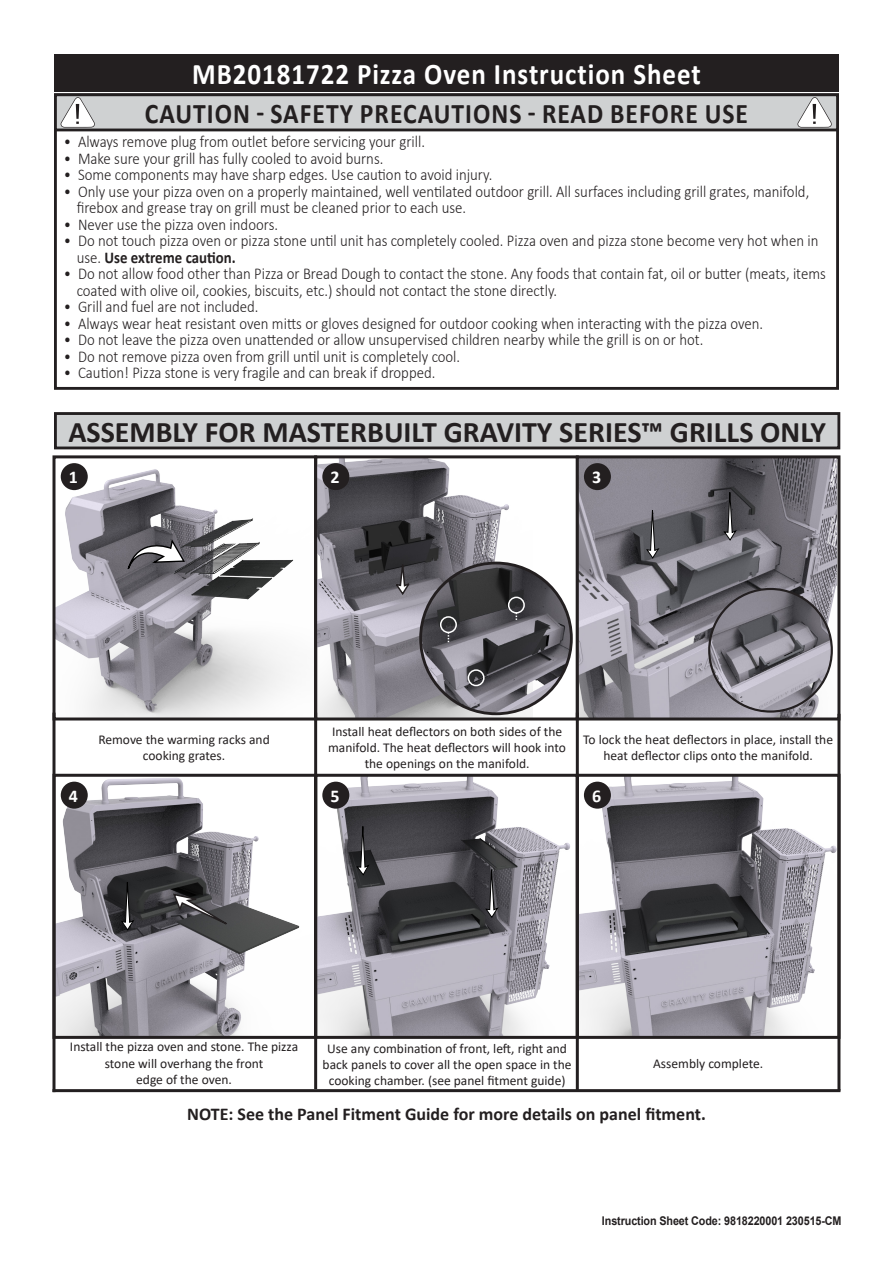
<style>
.page{position:relative;width:893px;height:1263px;background:#fff}
.page>*{position:absolute;margin:0;border:0;box-sizing:border-box;transform-origin:0 0}
.t1{font:700 30px "Calibri";color:#231f20}
.t2{font:700 30px "Calibri";letter-spacing:.035em;color:#fff;scale:.9 1}
.t3{font:700 28.5px "Calibri";letter-spacing:.04em;color:#231f20;scale:.9 1}
.t4{font:700 18px "Calibri";color:#231f20}
.t5{font:700 18px "Calibri";color:#fff}
.t6{font:300 16.5px/16.5px "Calibri";color:#231f20;scale:.9 1}
.t7{font:13.5px/16.2px "Calibri";color:#231f20;text-align:center}
.t8{font:700 12px "Arial";letter-spacing:-.01em;color:#231f20;scale:.9 1}
.s1{font-weight:700}
</style>
<div class="page">
<div style="left:54px;top:54px;width:785px;height:37px;background:#231f20"></div>
<div style="left:54px;top:93px;width:785px;height:297px;border:3px solid #231f20"></div>
<div style="left:55px;top:95px;width:782px;height:35px;background:#cfd1d2"></div>
<div style="left:54px;top:93px;width:785px;height:38px;border:3px solid #231f20"></div>
<svg style="left:60px;top:97px;width:35px;height:31px"></svg>
<svg style="left:797px;top:97px;width:35px;height:31px"></svg>
<div style="left:55px;top:413px;width:784px;height:35px;background:#cfd1d2"></div>
<div style="left:54px;top:412px;width:786px;height:37px;border:3px solid #231f20"></div>
<img style="left:56px;top:459px;width:476px;height:257px">
<div style="left:52px;top:455px;width:265px;height:265px;border:3px solid #231f20"></div>
<img style="left:56px;top:778px;width:780px;height:257px">
<div style="left:52px;top:774px;width:265px;height:265px;border:3px solid #231f20"></div>
<div style="left:314px;top:774px;width:265px;height:265px;border:3px solid #231f20"></div>
<div style="left:314px;top:455px;width:265px;height:265px;border:3px solid #231f20"></div>
<div style="left:576px;top:774px;width:264px;height:265px;border:3px solid #231f20"></div>
<img style="left:580px;top:459px;width:256px;height:257px">
<div style="left:576px;top:455px;width:264px;height:265px;border:3px solid #231f20"></div>
<svg style="left:127px;top:535px;width:59px;height:36px;background:#737176"></svg>
<img style="left:421px;top:563px;width:150px;height:151px;border-radius:75px">
<div style="left:419px;top:562px;width:154px;height:153px;border:3px solid #231f20;border-radius:50%"></div>
<img style="left:709px;top:589px;width:123px;height:122px;border-radius:61px">
<div style="left:61px;top:463px;width:27px;height:27px;background:#231f20;border-radius:50%"></div>
<div style="left:322px;top:463px;width:27px;height:27px;background:#231f20;border-radius:50%"></div>
<div style="left:584px;top:463px;width:27px;height:27px;background:#231f20;border-radius:50%"></div>
<svg style="left:393px;top:563px;width:20px;height:33px"></svg>
<div style="left:468px;top:669px;width:17px;height:17px;border:2px solid #fff;border-radius:50%"></div>
<div style="left:440px;top:616px;width:17px;height:17px;border:2px solid #fff;border-radius:50%"></div>
<div style="left:508px;top:597px;width:17px;height:16px;border:2px solid #fff;border-radius:50%"></div>
<svg style="left:723px;top:491px;width:14px;height:50px"></svg>
<svg style="left:645px;top:509px;width:15px;height:50px"></svg>
<div style="left:61px;top:782px;width:27px;height:27px;background:#231f20;border-radius:50%"></div>
<div style="left:322px;top:782px;width:27px;height:27px;background:#231f20;border-radius:50%"></div>
<div style="left:584px;top:782px;width:27px;height:27px;background:#231f20;border-radius:50%"></div>
<svg style="left:172px;top:892px;width:79px;height:45px;background:#5d5d60"></svg>
<svg style="left:120px;top:881px;width:15px;height:50px"></svg>
<svg style="left:356px;top:825px;width:14px;height:51px"></svg>
<svg style="left:485px;top:869px;width:14px;height:50px"></svg>
<hr style="left:52px;top:713px;width:3px;height:379px;background:#231f20">
<hr style="left:314px;top:713px;width:3px;height:376px;background:#231f20">
<hr style="left:576px;top:713px;width:3px;height:377px;background:#231f20">
<hr style="left:837px;top:714px;width:3px;height:376px;background:#231f20">
<hr style="left:52px;top:1089px;width:788px;height:3px;background:#231f20">
<p class="t2" style="left:192px;top:53px;width:566px">MB20181722 Pizza Oven Instruction Sheet</p>
<p class="t3" style="left:145px;top:93px;width:672px">CAUTION - SAFETY PRECAUTIONS - READ BEFORE USE</p>
<p class="t6" style="left:64px;top:133px;width:403px">• Always remove plug from outlet before servicing your grill.</p>
<p class="t6" style="left:64px;top:150px;width:356px">• Make sure your grill has fully cooled to avoid burns.</p>
<p class="t6" style="left:64px;top:166px;width:477px">• Some components may have sharp edges. Use caution to avoid injury.</p>
<p class="t6" style="left:77px;top:183px;width:815px;text-indent:-13px">• Only use your pizza oven on a properly maintained, well ventilated outdoor grill. All surfaces including grill grates, manifold, firebox and grease tray on grill must be cleaned prior to each use.</p>
<p class="t6" style="left:64px;top:216px;width:239px">• Never use the pizza oven indoors.</p>
<p class="t6" style="left:77px;top:232px;width:826px;text-indent:-13px">• Do not touch pizza oven or pizza stone until unit has completely cooled. Pizza oven and pizza stone become very hot when in use. <span class="s1">Use extreme caution.</span></p>
<p class="t6" style="left:77px;top:265px;width:834px;text-indent:-13px">• Do not allow food other than Pizza or Bread Dough to contact the stone. Any foods that contain fat, oil or butter (meats, items coated with olive oil, cookies, biscuits, etc.) should not contact the stone directly.</p>
<p class="t6" style="left:64px;top:298px;width:218px">• Grill and fuel are not included.</p>
<p class="t6" style="left:64px;top:315px;width:778px">• Always wear heat resistant oven mitts or gloves designed for outdoor cooking when interacting with the pizza oven.</p>
<p class="t6" style="left:64px;top:331px;width:712px">• Do not leave the pizza oven unattended or allow unsupervised children nearby while the grill is on or hot.</p>
<p class="t6" style="left:64px;top:348px;width:442px">• Do not remove pizza oven from grill until unit is completely cool.</p>
<p class="t6" style="left:64px;top:364px;width:414px">• Caution! Pizza stone is very fragile and can break if dropped.</p>
<p class="t1" style="left:68px;top:411px;width:759px">ASSEMBLY FOR MASTERBUILT GRAVITY SERIES™ GRILLS ONLY</p>
<p class="t5" style="left:69px;top:465px;width:11px">1</p>
<p class="t5" style="left:331px;top:465px;width:11px">2</p>
<p class="t5" style="left:592px;top:465px;width:11px">3</p>
<p class="t7" style="left:98px;top:731px;width:173px">Remove the warming racks and</p>
<p class="t7" style="left:143px;top:747px;width:84px">cooking grates.</p>
<p class="t7" style="left:332px;top:723px;width:232px">Install heat deflectors on both sides of the</p>
<p class="t7" style="left:328px;top:739px;width:239px">manifold. The heat deflectors will hook into</p>
<p class="t7" style="left:365px;top:755px;width:166px">the openings on the manifold.</p>
<p class="t7" style="left:583px;top:731px;width:251px">To lock the heat deflectors in place, install the heat deflector clips onto the manifold.</p>
<p class="t5" style="left:69px;top:783px;width:11px">4</p>
<p class="t5" style="left:331px;top:783px;width:11px">5</p>
<p class="t5" style="left:592px;top:783px;width:11px">6</p>
<p class="t7" style="left:70px;top:1038px;width:230px">Install the pizza oven and stone. The pizza stone will overhang the front</p>
<p class="t7" style="left:136px;top:1071px;width:97px">edge of the oven.</p>
<p class="t4" style="left:187px;top:1101px;width:520px">NOTE: See the Panel Fitment Guide for more details on panel fitment.</p>
<p class="t7" style="left:323px;top:1040px;width:250px">Use any combination of front, left, right and back panels to cover all the open space in the cooking chamber. (see panel fitment guide)</p>
<p class="t7" style="left:653px;top:1055px;width:112px">Assembly complete.</p>
<p class="t8" style="left:602px;top:1212px;width:268px">Instruction Sheet Code: 9818220001 230515-CM</p>
</div>
